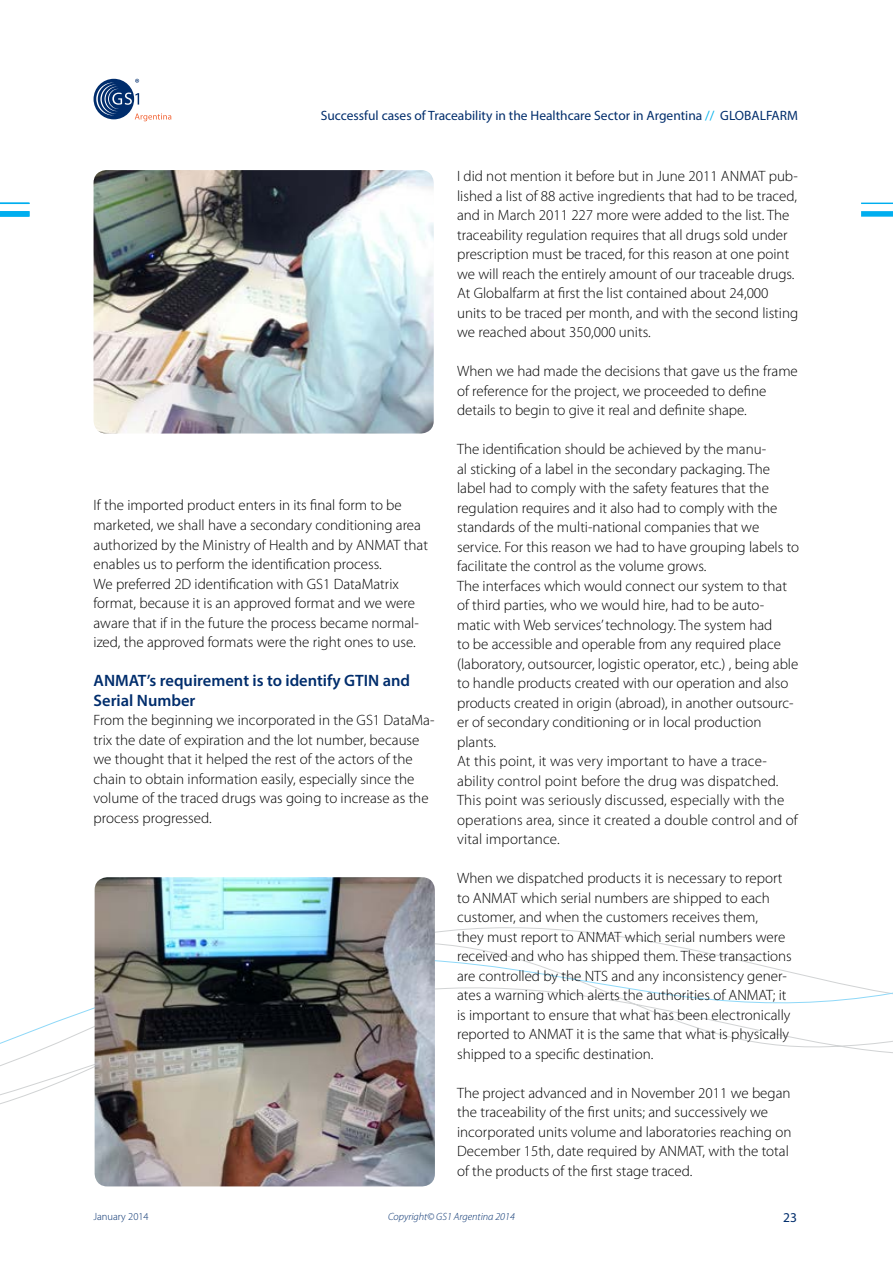
<style>
.page{position:relative;width:893px;height:1263px;background:#fff}
.page>*{position:absolute;margin:0;border:0;box-sizing:border-box;transform-origin:0 0}
.t1{font:600 16.5px/19.5px "Myriad Pro";color:#002d6c}
.t2{font:300 15px/19.5px "Myriad Pro";color:#000}
.t3{font:13.5px "Myriad Pro";color:#002d6c}
.t4{font:italic 300 10.5px "Myriad Pro";color:#002d6c}
.t5{font:300 10.5px "Myriad Pro";color:#002d6c}
.s1{color:#00b1ec}
</style>
<div class="page">
<svg style="left:0;top:931px;width:893px;height:215px"></svg>
<div style="left:94px;top:79px;width:40px;height:40px;background:#002d6c;border-radius:50%"></div>
<svg style="left:96px;top:79px;width:75px;height:42px"></svg>
<svg style="left:861px;top:202px;width:32px;height:15px"></svg>
<img style="left:95px;top:877px;width:340px;height:309px">
<img style="left:94px;top:170px;width:340px;height:263px">
<svg style="left:0;top:202px;width:30px;height:15px"></svg>
<p class="t3" style="left:321px;top:108px;width:479px">Successful cases of Traceability in the Healthcare Sector in Argentina <span class="s1">//</span> GLOBALFARM</p>
<p class="t2" style="left:94px;top:496px;width:336px">If the imported product enters in its final form to be marketed, we shall have a secondary conditioning area authorized by the Ministry of Health and by ANMAT that enables us to perform the identification process.<br>We preferred 2D identification with GS1 DataMatrix format, because it is an approved format and we were aware that if in the future the process became normal&shy;ized, the approved formats were the right ones to use.</p>
<p class="t1" style="left:94px;top:670px;width:318px">ANMAT’s requirement is to identify GTIN and<br>Serial Number</p>
<p class="t2" style="left:94px;top:710px;width:343px">From the beginning we incorporated in the GS1 DataMa&shy;trix the date of expiration and the lot number, because we thought that it helped the rest of the actors of the chain to obtain information easily, especially since the volume of the traced drugs was going to increase as the process progressed.</p>
<p class="t2" style="left:457px;top:167px;width:343px">I did not mention it before but in June 2011 ANMAT pub&shy;lished a list of 88 active ingredients that had to be traced, and in March 2011 227 more were added to the list. The traceability regulation requires that all drugs sold under prescription must be traced, for this reason at one point we will reach the entirely amount of our traceable drugs.<br>At Globalfarm at first the list contained about 24,000 units to be traced per month, and with the second listing we reached about 350,000 units.</p>
<p class="t2" style="left:457px;top:362px;width:342px">When we had made the decisions that gave us the frame of reference for the project, we proceeded to define details to begin to give it real and definite shape.</p>
<p class="t2" style="left:457px;top:440px;width:344px">The identification should be achieved by the manu-<br>al sticking of a label in the secondary packaging. The label had to comply with the safety features that the regulation requires and it also had to comply with the standards of the multi-national companies that we service. For this reason we had to have grouping labels to facilitate the control as the volume grows.<br>The interfaces which would connect our system to that of third parties, who we would hire, had to be auto&shy;matic with Web services’ technology. The system had<br>to be accessible and operable from any required place (laboratory, outsourcer, logistic operator, etc.) , being able to handle products created with our operation and also products created in origin (abroad), in another outsourc&shy;er of secondary conditioning or in local production plants.<br>At this point, it was very important to have a trace&shy;ability control point before the drug was dispatched.<br>This point was seriously discussed, especially with the operations area, since it created a double control and of vital importance.</p>
<p class="t2" style="left:457px;top:869px;width:336px">When we dispatched products it is necessary to report to ANMAT which serial numbers are shipped to each customer, and when the customers receives them,<br>they must report to ANMAT which serial numbers were received and who has shipped them. These transactions are controlled by the NTS and any inconsistency gener&shy;ates a warning which alerts the authorities of ANMAT; it is important to ensure that what has been electronically reported to ANMAT it is the same that what is physically shipped to a specific destination.</p>
<p class="t2" style="left:457px;top:1083px;width:336px">The project advanced and in November 2011 we began the traceability of the first units; and successively we incorporated units volume and laboratories reaching on December 15th, date required by ANMAT, with the total of the products of the first stage traced.</p>
<p class="t5" style="left:94px;top:1210px;width:57px">January 2014</p>
<p class="t4" style="left:388px;top:1210px;width:128px">Copyright© GS1 Argentina 2014</p>
<p class="t3" style="left:783px;top:1209px;width:15px">23</p>
</div>
